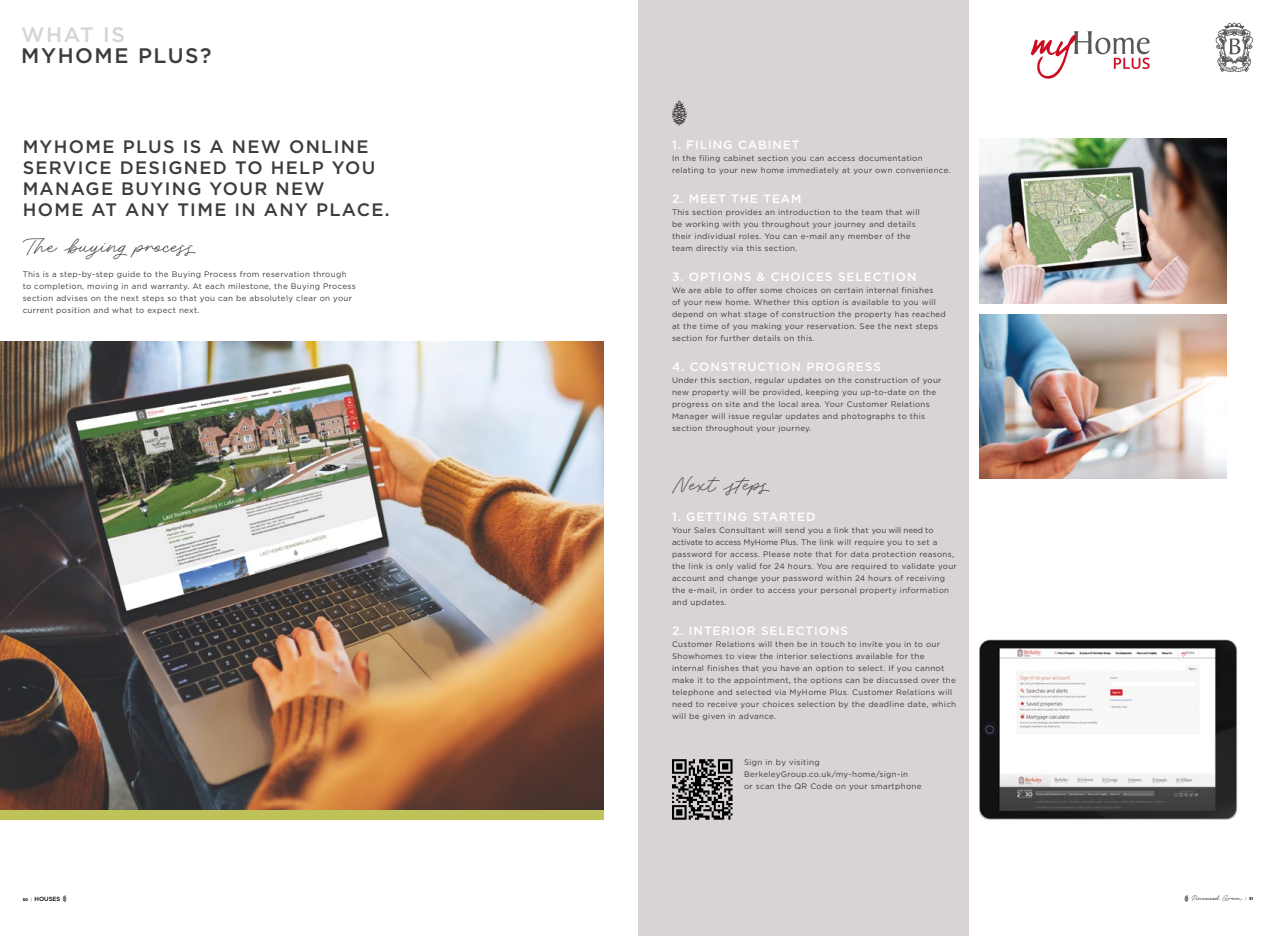
<style>
.page{position:relative;width:1276px;height:936px;background:#fff}
.page>*{position:absolute;margin:0;border:0;box-sizing:border-box;transform-origin:0 0}
.t1{font:32px "Adventures Unlimited Script";color:#3c3c3b}
.t2{font:500 21px "Gotham";letter-spacing:.075em;color:#3c3c3b}
.t3{font:500 21px "Gotham";letter-spacing:.075em;color:#d8d4d3}
.t4{font:500 18px/21px "Gotham";letter-spacing:.075em;color:#3c3c3b}
.t5{font:500 12px "Gotham";letter-spacing:.075em;color:#fff}
.t6{font:11px "Adventures Unlimited Script";color:#000}
.t7{font:8px/12px "Gotham";letter-spacing:.04em;color:#3c3c3b}
.t8{font:500 6px "Gotham";color:#000}
.t9{font:700 4px "Gotham";color:#000}
.s1{font-weight:700;font-size:4px}
.s2{font-weight:300;font-size:4px}
.s3{font-weight:300}
</style>
<div class="page">
<div style="left:638px;top:0;width:330px;height:935px;background:#d8d4d3"></div>
<img style="left:979px;top:315px;width:247px;height:163px">
<img style="left:0;top:342px;width:604px;height:467px">
<img style="left:979px;top:139px;width:247px;height:164px">
<img style="left:979px;top:639px;width:259px;height:180px">
<svg style="left:1030px;top:31px;width:119px;height:48px"></svg>
<svg style="left:672px;top:759px;width:60px;height:60px"></svg>
<svg style="left:1215px;top:23px;width:38px;height:49px"></svg>
<svg style="left:672px;top:101px;width:15px;height:25px"></svg>
<div style="left:0;top:809px;width:604px;height:10px;background:#bec259"></div>
<svg style="left:63px;top:895px;width:4px;height:6px"></svg>
<svg style="left:1184px;top:895px;width:4px;height:6px"></svg>
<h2 class="t3" style="left:21px;top:21px;width:105px">WHAT IS</h2>
<h2 class="t2" style="left:21px;top:42px;width:192px">MYHOME PLUS?</h2>
<h3 class="t4" style="left:23px;top:136px;width:368px">MYHOME PLUS IS A NEW ONLINE<br>SERVICE DESIGNED TO HELP YOU<br>MANAGE BUYING YOUR NEW<br>HOME AT ANY TIME IN ANY PLACE.</h3>
<h3 class="t5" style="left:672px;top:136px;width:129px">1. FILING CABINET</h3>
<p class="t7" style="left:672px;top:151px;width:280px">In the filing cabinet section you can access documentation relating to your new home immediately at your own convenience.</p>
<h3 class="t5" style="left:672px;top:190px;width:131px">2. MEET THE TEAM</h3>
<p class="t7" style="left:672px;top:205px;width:249px">This section provides an introduction to the team that will be working with you throughout your journey and details their individual roles. You can e-mail any member of the team directly via this section.</p>
<h3 class="t5" style="left:672px;top:268px;width:246px">3. OPTIONS &amp; CHOICES SELECTION</h3>
<p class="t7" style="left:672px;top:283px;width:275px">We are able to offer some choices on certain internal finishes<br>of your new home. Whether this option is available to you will depend on what stage of construction the property has reached at the time of you making your reservation. See the next steps section for further details on this.</p>
<h3 class="t5" style="left:672px;top:358px;width:210px">4. CONSTRUCTION PROGRESS</h3>
<p class="t7" style="left:672px;top:373px;width:271px">Under this section, regular updates on the construction of your new property will be provided, keeping you up-to-date on the progress on site and the local area. Your Customer Relations Manager will issue regular updates and photographs to this section throughout your journey.</p>
<h1 class="t1" style="left:23px;top:233px;width:175px">The buying process</h1>
<p class="t7" style="left:23px;top:268px;width:335px">This is a step-by-step guide to the Buying Process from reservation through to completion, moving in and warranty. At each milestone, the Buying Process section advises on the next steps so that you can be absolutely clear on your current position and what to expect next.</p>
<h1 class="t1" style="left:672px;top:470px;width:100px">Next steps</h1>
<h3 class="t5" style="left:672px;top:508px;width:145px">1. GETTING STARTED</h3>
<p class="t7" style="left:672px;top:523px;width:286px">Your Sales Consultant will send you a link that you will need to activate to access MyHome Plus. The link will require you to set a password for access. Please note that for data protection reasons, the link is only valid for 24 hours. You are required to validate your account and change your password within 24 hours of receiving the e-mail, in order to access your personal property information and updates.</p>
<h3 class="t5" style="left:672px;top:622px;width:178px">2. INTERIOR SELECTIONS</h3>
<p class="t7" style="left:672px;top:637px;width:286px">Customer Relations will then be in touch to invite you in to our Showhomes to view the interior selections available for the internal finishes that you have an option to select. If you cannot make it to the appointment, the options can be discussed over the telephone and selected via MyHome Plus. Customer Relations will need to receive your choices selection by the deadline date, which will be given in advance.</p>
<p class="t7" style="left:744px;top:756px;width:179px">Sign in by visiting<br>BerkeleyGroup.co.uk/my-home/sign-in<br>or scan the QR Code on your smartphone</p>
<p class="t8" style="left:23px;top:895px;width:39px"><span class="s1">50</span> <span class="s2">|</span> HOUSES</p>
<h3 class="t6" style="left:1191px;top:893px;width:53px">Pinewood Green</h3>
<p class="t9" style="left:1245px;top:896px;width:9px"><span class="s3">|</span> 51</p>
</div>
